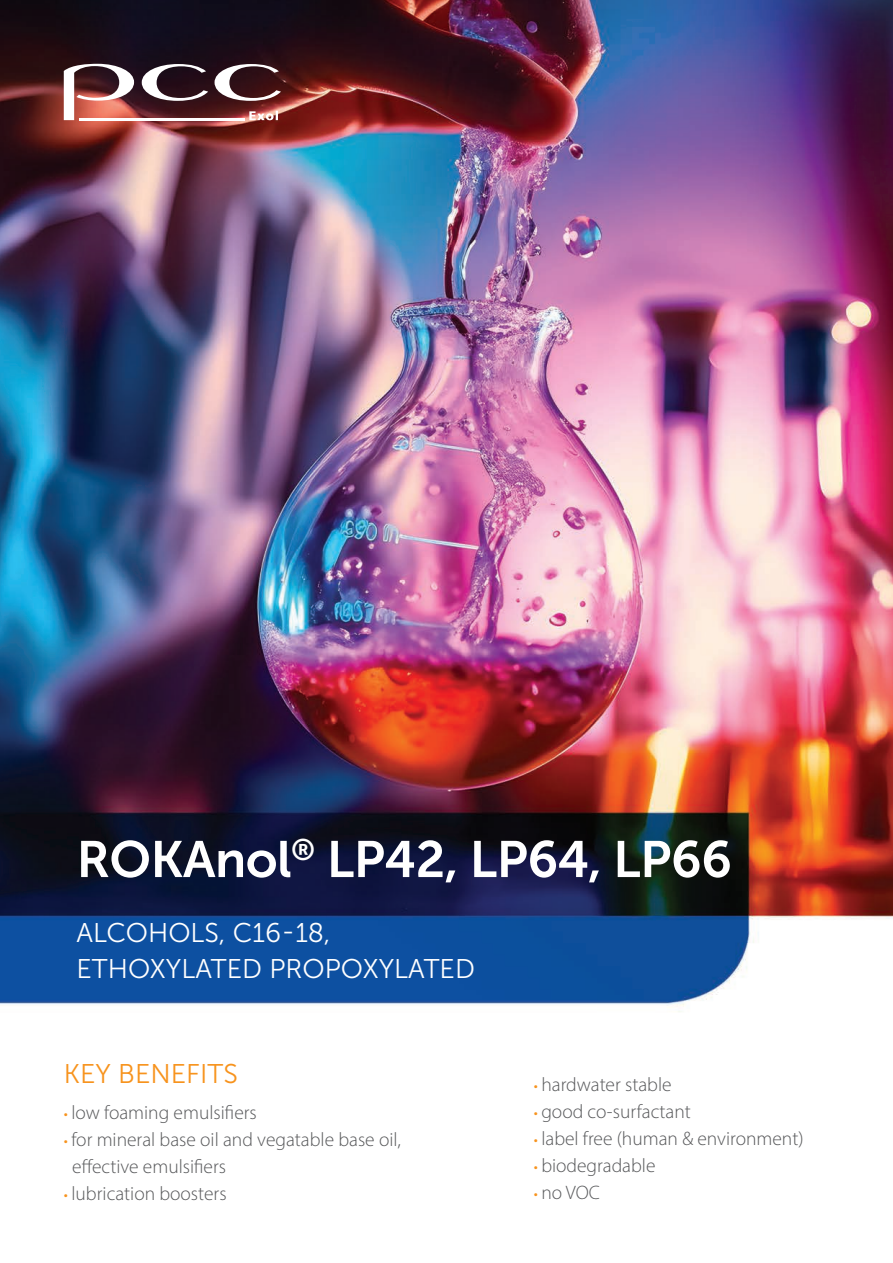
<style>
.page{position:relative;width:893px;height:1263px;background:#fff}
.page>*{position:absolute;margin:0;border:0;box-sizing:border-box;transform-origin:0 0}
.t1{font:51px "Museo Sans 700";letter-spacing:-.01em;color:#fff}
.t2{font:27px/36px "Museo Sans 300";color:#fff}
.t3{font:27px "Museo Sans 300";color:#f7931d}
.t4{font:300 19.5px/27px "Myriad Pro";color:#57585a}
.s1{font-size:16.5px;color:#f7931d}
</style>
<div class="page">
<img style="left:0;top:0;width:893px;height:1012px">
<svg style="left:215px;top:64px;width:66px;height:37px"></svg>
<svg style="left:142px;top:64px;width:66px;height:37px"></svg>
<svg style="left:64px;top:64px;width:70px;height:56px"></svg>
<svg style="left:249px;top:111px;width:29px;height:9px"></svg>
<hr style="left:79px;top:118px;width:166px;height:2px;background:#fff">
<h1 class="t1" style="left:77px;top:831px;width:657px">ROKAnol<sup>®</sup> LP42, LP64, LP66</h1>
<h2 class="t2" style="left:77px;top:914px;width:400px">ALCOHOLS, C16-18,<br>ETHOXYLATED PROPOXYLATED</h2>
<h2 class="t3" style="left:64px;top:1059px;width:176px">KEY BENEFITS</h2>
<p class="t4" style="left:64px;top:1098px;width:195px"><span class="s1">•</span> low foaming emulsifiers</p>
<p class="t4" style="left:72px;top:1125px;width:330px;text-indent:-9px"><span class="s1">•</span> for mineral base oil and vegatable base oil, effective emulsifiers</p>
<p class="t4" style="left:64px;top:1179px;width:164px"><span class="s1">•</span> lubrication boosters</p>
<p class="t4" style="left:534px;top:1070px;width:139px"><span class="s1">•</span> hardwater stable</p>
<p class="t4" style="left:534px;top:1097px;width:159px"><span class="s1">•</span> good co-surfactant</p>
<p class="t4" style="left:534px;top:1124px;width:271px"><span class="s1">•</span> label free (human &amp; environment)</p>
<p class="t4" style="left:534px;top:1151px;width:123px"><span class="s1">•</span> biodegradable</p>
<p class="t4" style="left:534px;top:1178px;width:68px"><span class="s1">•</span> no VOC</p>
</div>
